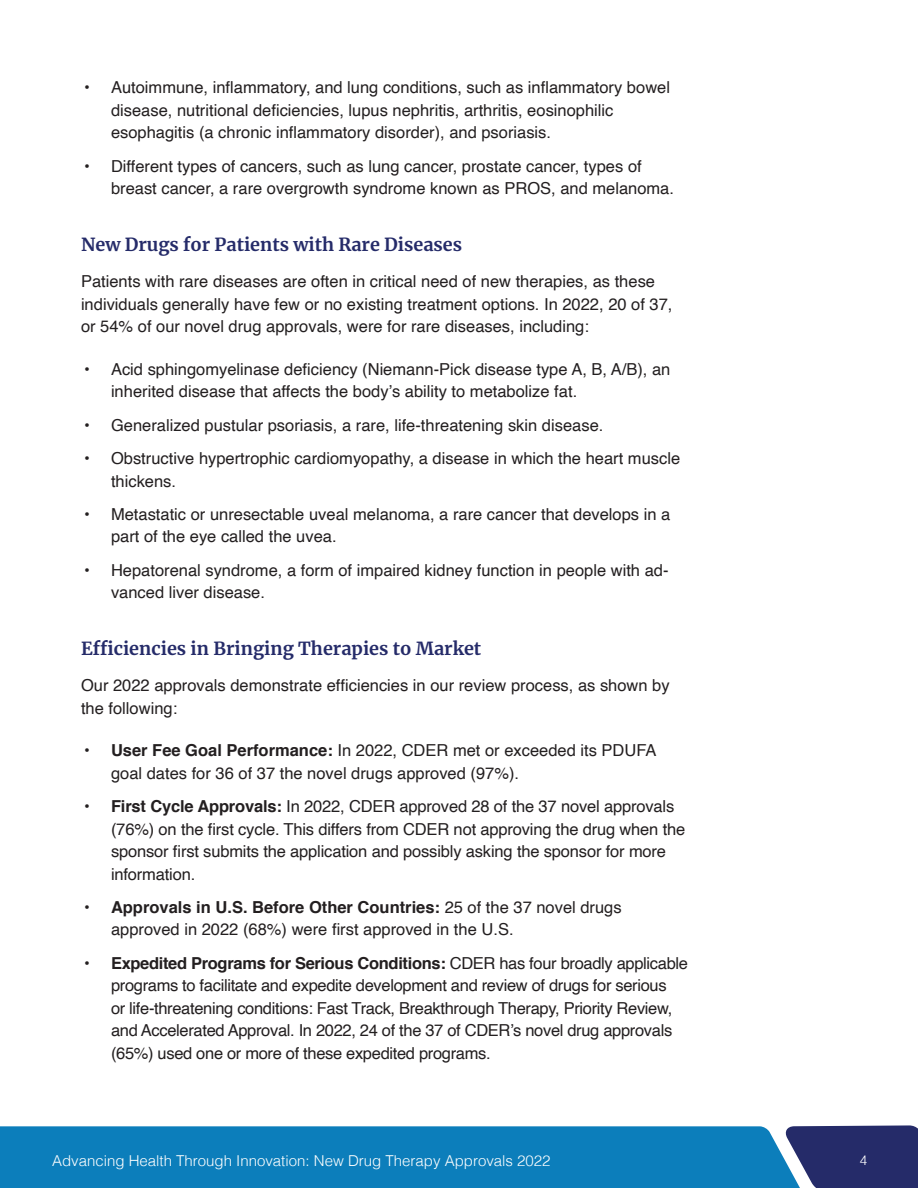
<style>
.page{position:relative;width:918px;height:1188px;background:#fff}
.page>*{position:absolute;margin:0;border:0;box-sizing:border-box;transform-origin:0 0}
.t1{font:700 18px "Merriweather";color:#252b69}
.Body{font:16.5px/22.5px "Helvetica";color:#231f20}
.Body-2{font:16.5px/22.5px "Helvetica";letter-spacing:-.02em;color:#231f20}
.t2{font:300 15px "Helvetica";color:#fff}
.t3{font:300 13.5px "Helvetica";color:#fff}
.s1{font-weight:700}
</style>
<div class="page">
<div style="left:802px;top:1125px;width:116px;height:63px;background:#252b69"></div>
<div style="left:0;top:1126px;width:802px;height:62px;background:#0c7ebb"></div>
<p class="Body" style="left:111px;top:77px;width:561px;text-indent:-27px">• Autoimmune, inflammatory, and lung conditions, such as inflammatory bowel disease, nutritional deficiencies, lupus nephritis, arthritis, eosinophilic esophagitis (a chronic inflammatory disorder), and psoriasis.</p>
<p class="Body" style="left:111px;top:155px;width:565px;text-indent:-27px">• Different types of cancers, such as lung cancer, prostate cancer, types of breast cancer, a rare overgrowth syndrome known as PROS, and melanoma.</p>
<h2 class="t1" style="left:81px;top:232px;width:383px">New Drugs for Patients with Rare Diseases</h2>
<p class="Body" style="left:81px;top:271px;width:593px">Patients with rare diseases are often in critical need of new therapies, as these individuals generally have few or no existing treatment options. In 2022, 20 of 37, or 54% of our novel drug approvals, were for rare diseases, including:</p>
<p class="Body" style="left:111px;top:358px;width:561px;text-indent:-27px">• Acid sphingomyelinase deficiency (Niemann-Pick disease type A, B, A/B), an inherited disease that affects the body’s ability to metabolize fat.</p>
<p class="Body" style="left:84px;top:414px;width:521px">• Generalized pustular psoriasis, a rare, life-threatening skin disease.</p>
<p class="Body" style="left:111px;top:447px;width:571px;text-indent:-27px">• Obstructive hypertrophic cardiomyopathy, a disease in which the heart muscle thickens.</p>
<p class="Body" style="left:111px;top:503px;width:561px;text-indent:-27px">• Metastatic or unresectable uveal melanoma, a rare cancer that develops in a part of the eye called the uvea.</p>
<p class="Body" style="left:111px;top:559px;width:559px;text-indent:-27px">• Hepatorenal syndrome, a form of impaired kidney function in people with ad&shy;vanced liver disease.</p>
<h2 class="t1" style="left:81px;top:636px;width:402px">Efficiencies in Bringing Therapies to Market</h2>
<p class="Body" style="left:81px;top:675px;width:590px">Our 2022 approvals demonstrate efficiencies in our review process, as shown by the following:</p>
<p class="Body" style="left:111px;top:740px;width:547px;text-indent:-27px"><span class="s1">• User Fee Goal Performance:</span> In 2022, CDER met or exceeded its PDUFA goal dates for 36 of 37 the novel drugs approved (97%).</p>
<p class="Body" style="left:111px;top:796px;width:576px;text-indent:-27px"><span class="s1">• First Cycle Approvals:</span> In 2022, CDER approved 28 of the 37 novel approvals (76%) on the first cycle. This differs from CDER not approving the drug when the sponsor first submits the application and possibly asking the sponsor for more information.</p>
<p class="Body" style="left:111px;top:896px;width:512px;text-indent:-27px"><span class="s1">• Approvals in U.S. Before Other Countries:</span> 25 of the 37 novel drugs approved in 2022 (68%) were first approved in the U.S.</p>
<p class="Body-2" style="left:111px;top:952px;width:579px;text-indent:-27px"><span class="s1">• Expedited Programs for Serious Conditions:</span> CDER has four broadly applicable programs to facilitate and expedite development and review of drugs for serious<br>or life-threatening conditions: Fast Track, Breakthrough Therapy, Priority Review, and Accelerated Approval. In 2022, 24 of the 37 of CDER’s novel drug approvals (65%) used one or more of these expedited programs.</p>
<p class="t2" style="left:52px;top:1148px;width:500px">Advancing Health Through Innovation: New Drug Therapy Approvals 2022</p>
<p class="t3" style="left:860px;top:1148px;width:9px">4</p>
</div>
